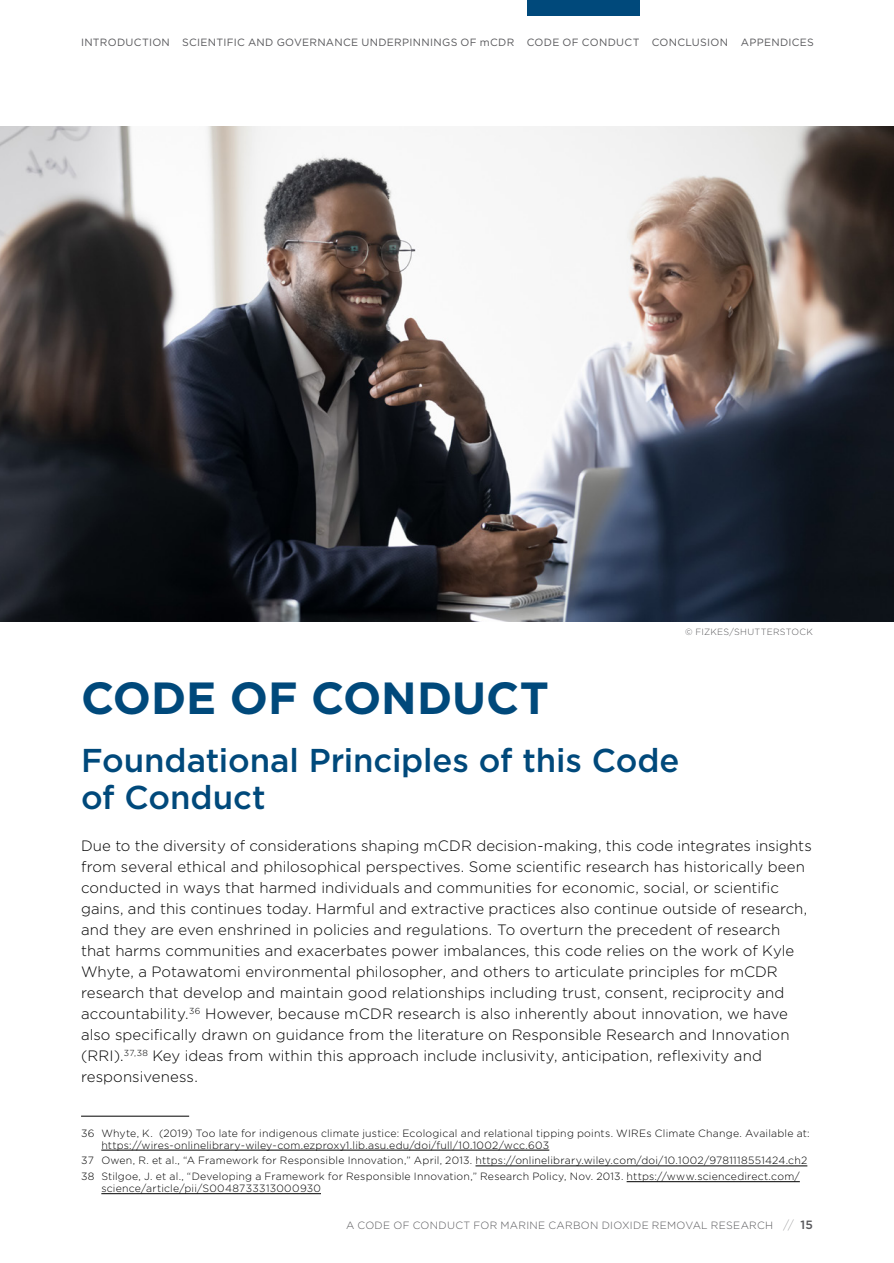
<style>
.page{position:relative;width:894px;height:1263px;background:#fff}
.page>*{position:absolute;margin:0;border:0;box-sizing:border-box;transform-origin:0 0}
.t1{font:700 45px "Gotham";color:#00497b}
.t2{font:500 33px/36.8px "Gotham";letter-spacing:-.005em;color:#00497b}
.t3{font:300 15px/21px "Gotham";color:#000}
.t4{font:300 10.5px/12px "Gotham";letter-spacing:.02em;color:#000}
.t5{font:10.5px "Gotham";letter-spacing:.03em;color:#58585b}
.t6{font:300 10.5px "Gotham";letter-spacing:.03em;color:#58585b}
.t7{font:300 9px "Gotham";letter-spacing:.03em;color:#58585b}
.s1{font-weight:100;font-size:12px}
.s2{font-weight:500;font-size:12px}
</style>
<div class="page">
<div style="left:526px;top:0;width:113px;height:16px;background:#00497b"></div>
<hr style="left:81px;top:1115px;width:108px;height:1px;background:#000">
<hr style="left:101px;top:1149px;width:448px;height:1px;background:#000">
<hr style="left:475px;top:1165px;width:332px;height:1px;background:#000">
<hr style="left:626px;top:1181px;width:173px;height:1px;background:#000">
<hr style="left:101px;top:1193px;width:220px;height:1px;background:#000">
<img style="left:0;top:126px;width:893px;height:495px">
<p class="t5" style="left:81px;top:36px;width:734px">INTRODUCTION SCIENTIFIC AND GOVERNANCE UNDERPINNINGS OF mCDR CODE OF CONDUCT CONCLUSION APPENDICES</p>
<p class="t7" style="left:685px;top:626px;width:129px">© FIZKES/SHUTTERSTOCK</p>
<h1 class="t1" style="left:81px;top:668px;width:469px">CODE OF CONDUCT</h1>
<h2 class="t2" style="left:81px;top:741px;width:599px">Foundational Principles of this Code of Conduct</h2>
<p class="t3" style="left:81px;top:834px;width:732px">Due to the diversity of considerations shaping mCDR decision-making, this code integrates insights from several ethical and philosophical perspectives. Some scientific research has historically been conducted in ways that harmed individuals and communities for economic, social, or scientific gains, and this continues today. Harmful and extractive practices also continue outside of research, and they are even enshrined in policies and regulations. To overturn the precedent of research that harms communities and exacerbates power imbalances, this code relies on the work of Kyle Whyte, a Potawatomi environmental philosopher, and others to articulate principles for mCDR research that develop and maintain good relationships including trust, consent, reciprocity and accountability.<sup>36</sup> However, because mCDR research is also inherently about innovation, we have also specifically drawn on guidance from the literature on Responsible Research and Innovation (RRI).<sup>37,38</sup> Key ideas from within this approach include inclusivity, anticipation, reflexivity and responsiveness.</p>
<p class="t4" style="left:101px;top:1126px;width:709px;text-indent:-20px">36 Whyte, K. (2019) Too late for indigenous climate justice: Ecological and relational tipping points. WIREs Climate Change. Available at: https://wires-onlinelibrary-wiley-com.ezproxy1.lib.asu.edu/doi/full/10.1002/wcc.603</p>
<p class="t4" style="left:81px;top:1152px;width:727px;line-height:15.8px">37 Owen, R. et al., “A Framework for Responsible Innovation,” April, 2013. https://onlinelibrary.wiley.com/doi/10.1002/9781118551424.ch2<br>38 Stilgoe, J. et al., “Developing a Framework for Responsible Innovation,” Research Policy, Nov. 2013. https://www.sciencedirect.com/</p>
<p class="t4" style="left:101px;top:1182px;width:221px">science/article/pii/S0048733313000930</p>
<p class="t6" style="left:346px;top:1218px;width:468px">A CODE OF CONDUCT FOR MARINE CARBON DIOXIDE REMOVAL RESEARCH <span class="s1">//</span> <span class="s2">15</span></p>
</div>
